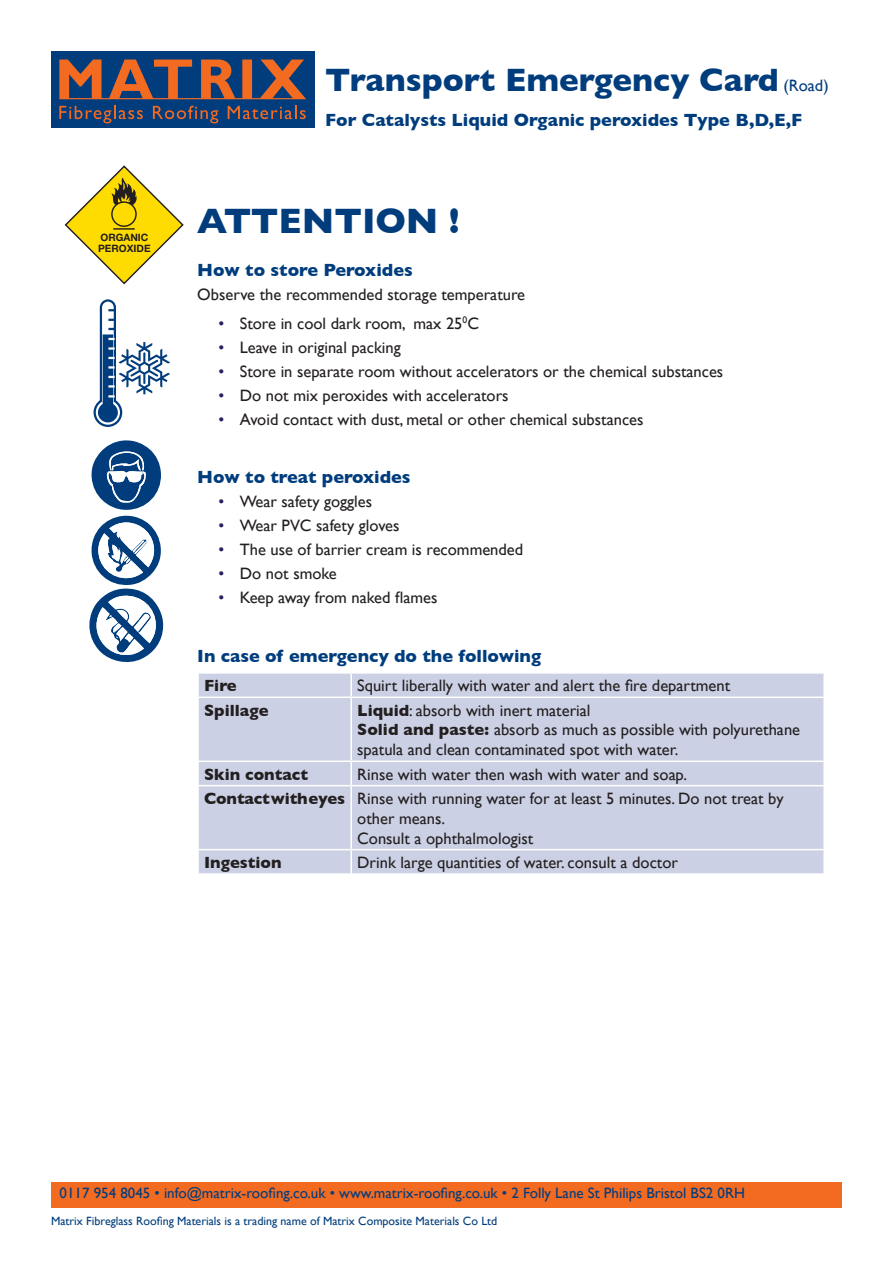
<style>
.page{position:relative;width:893px;height:1263px;background:#fff}
.page>*{position:absolute;margin:0;border:0;box-sizing:border-box;transform-origin:0 0}
.head_1{font:700 36px "Gill Sans";color:#013d7d}
.head_1-2{font:700 33px "Gill Sans";color:#013d7d}
.subhead{font:700 18px "Gill Sans";color:#013d7d}
.body_text{font:16.5px/19.8px "Gill Sans";color:#231f20}
.body_text-2{font:700 16.5px "Gill Sans";color:#231f20}
.t1{font:15px "Gill Sans";color:#013d7d}
.t2{font:12px "Gill Sans";color:#013d7d}
.t3{font:700 10.2px/10.9px "Helvetica Neue East A";color:#231f20}
.s1{font-weight:400;font-size:16.5px}
.s2{color:#252161}
.s3{font-weight:700}
</style>
<div class="page">
<div style="left:51px;top:1182px;width:791px;height:26px;background:#f36a21"></div>
<div style="left:51px;top:51px;width:264px;height:77px;background:#013d7d"></div>
<svg style="left:59px;top:60px;width:247px;height:39px"></svg>
<svg style="left:59px;top:106px;width:84px;height:17px"></svg>
<svg style="left:153px;top:106px;width:65px;height:17px"></svg>
<svg style="left:228px;top:106px;width:78px;height:13px"></svg>
<div style="left:199px;top:674px;width:624px;height:199px;background:#cbd0e4"></div>
<hr style="left:350px;top:674px;width:2px;height:22px;background:#fff">
<hr style="left:197px;top:696px;width:154px;height:2px;background:#fff">
<hr style="left:351px;top:696px;width:474px;height:2px;background:#fff">
<hr style="left:350px;top:698px;width:2px;height:62px;background:#fff">
<hr style="left:197px;top:760px;width:154px;height:2px;background:#fff">
<hr style="left:351px;top:760px;width:474px;height:2px;background:#fff">
<hr style="left:350px;top:762px;width:2px;height:23px;background:#fff">
<hr style="left:197px;top:785px;width:154px;height:1px;background:#fff">
<hr style="left:351px;top:785px;width:474px;height:1px;background:#fff">
<hr style="left:350px;top:786px;width:2px;height:63px;background:#fff">
<hr style="left:197px;top:849px;width:154px;height:1px;background:#fff">
<hr style="left:351px;top:849px;width:474px;height:1px;background:#fff">
<hr style="left:350px;top:850px;width:2px;height:23px;background:#fff">
<svg style="left:64px;top:165px;width:120px;height:120px"></svg>
<div style="left:112px;top:202px;width:24px;height:24px;background:#ffdc01;border-radius:50%"></div>
<div style="left:111px;top:201px;width:26px;height:26px;border:1px solid #231f20;border-radius:50%"></div>
<hr style="left:113px;top:228px;width:22px;height:2px;background:#231f20">
<svg style="left:93px;top:299px;width:77px;height:128px"></svg>
<svg style="left:89px;top:440px;width:75px;height:223px"></svg>
<p class="t3" style="left:98px;top:232px;width:54px">ORGANIC<br>PEROXIDE</p>
<p class="head_1-2" style="left:325px;top:61px;width:505px">Transport Emergency Card <span class="s1">(Road)</span></p>
<p class="subhead" style="left:325px;top:109px;width:479px">For Catalysts Liquid Organic peroxides Type B,D,E,F</p>
<p class="head_1" style="left:197px;top:200px;width:264px">ATTENTION !</p>
<p class="subhead" style="left:197px;top:260px;width:217px">How to store Peroxides</p>
<p class="body_text" style="left:197px;top:285px;width:329px">Observe the recommended storage temperature</p>
<p class="body_text" style="left:219px;top:313px;width:262px"><span class="s2">•</span> Store in cool dark room, max 25<sup>0</sup>C</p>
<p class="body_text" style="left:219px;top:337px;width:184px"><span class="s2">•</span> Leave in original packing</p>
<p class="body_text" style="left:219px;top:361px;width:506px"><span class="s2">•</span> Store in separate room without accelerators or the chemical substances</p>
<p class="body_text" style="left:219px;top:385px;width:291px"><span class="s2">•</span> Do not mix peroxides with accelerators</p>
<p class="body_text" style="left:219px;top:409px;width:426px"><span class="s2">•</span> Avoid contact with dust, metal or other chemical substances</p>
<p class="subhead" style="left:197px;top:467px;width:215px">How to treat peroxides</p>
<p class="body_text" style="left:219px;top:492px;width:155px"><span class="s2">•</span> Wear safety goggles</p>
<p class="body_text" style="left:219px;top:516px;width:182px"><span class="s2">•</span> Wear PVC safety gloves</p>
<p class="body_text" style="left:219px;top:540px;width:306px"><span class="s2">•</span> The use of barrier cream is recommended</p>
<p class="body_text" style="left:219px;top:564px;width:120px"><span class="s2">•</span> Do not smoke</p>
<p class="body_text" style="left:219px;top:588px;width:220px"><span class="s2">•</span> Keep away from naked flames</p>
<p class="subhead" style="left:197px;top:645px;width:345px">In case of emergency do the following</p>
<p class="body_text-2" style="left:204px;top:676px;width:34px">Fire</p>
<p class="body_text" style="left:357px;top:676px;width:374px">Squirt liberally with water and alert the fire department</p>
<p class="body_text-2" style="left:204px;top:700px;width:66px">Spillage</p>
<p class="body_text" style="left:357px;top:700px;width:444px"><span class="s3">Liquid</span>: absorb with inert material<br><span class="s3">Solid and paste:</span> absorb as much as possible with polyurethane spatula and clean contaminated spot with water.</p>
<p class="body_text-2" style="left:204px;top:764px;width:106px">Skin contact</p>
<p class="body_text" style="left:357px;top:764px;width:331px">Rinse with water then wash with water and soap.</p>
<p class="body_text-2" style="left:204px;top:789px;width:143px">Contact with eyes</p>
<p class="body_text" style="left:357px;top:788px;width:428px">Rinse with running water for at least 5 minutes. Do not treat by other means.<br>Consult a ophthalmologist</p>
<p class="body_text-2" style="left:204px;top:853px;width:79px">Ingestion</p>
<p class="body_text" style="left:357px;top:852px;width:322px">Drink large quantities of water. consult a doctor</p>
<p class="t1" style="left:60px;top:1184px;width:687px">0117 954 8045 • info@matrix-roofing.co.uk • www.matrix-roofing.co.uk • 2 Folly Lane St Philips Bristol BS2 0RH</p>
<p class="t2" style="left:51px;top:1214px;width:448px">Matrix Fibreglass Roofing Materials is a trading name of Matrix Composite Materials Co Ltd</p>
</div>
